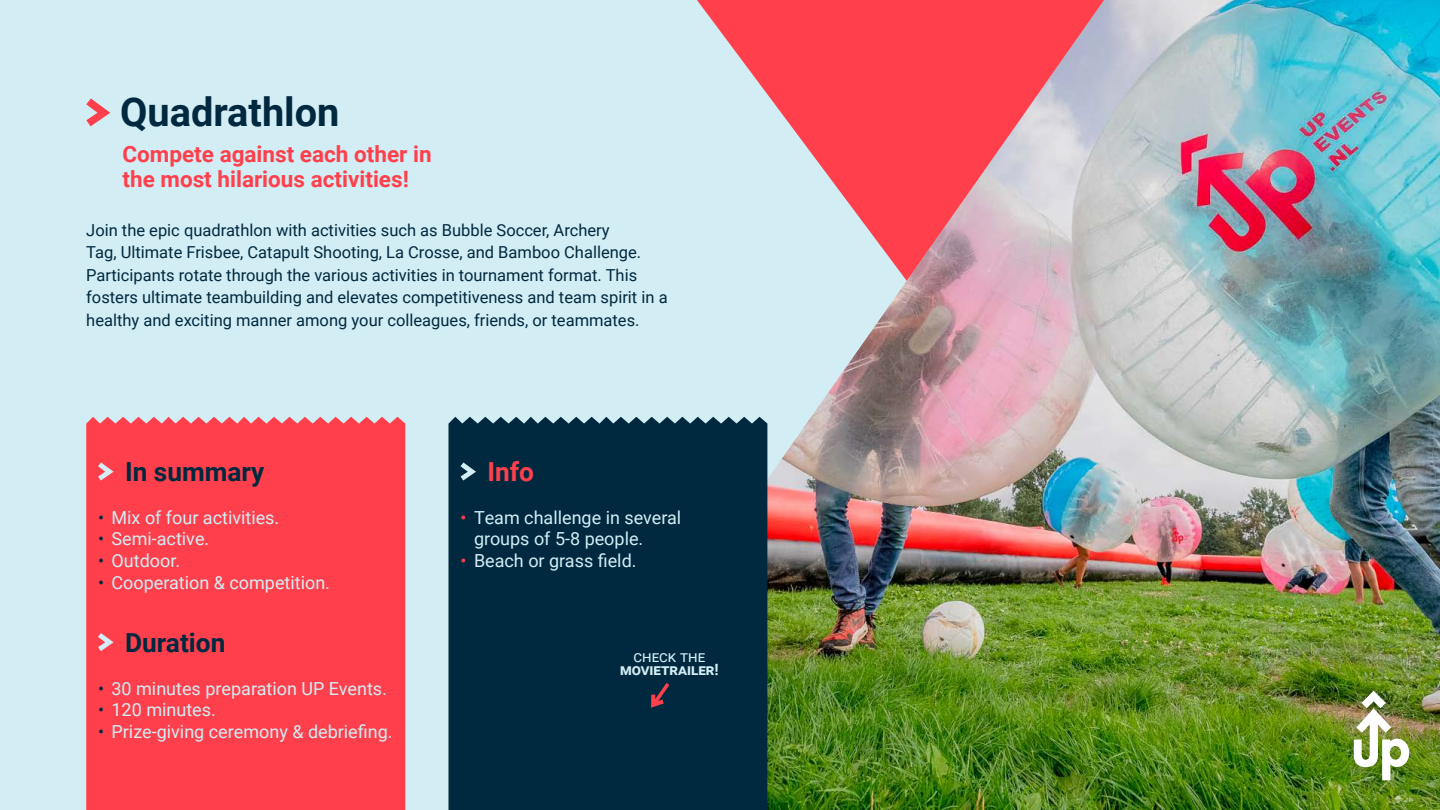
<style>
.page{position:relative;width:1440px;height:810px;background:#fff}
.page>*{position:absolute;margin:0;border:0;box-sizing:border-box;transform-origin:0 0}
.t1{font:700 39.75px "Roboto";color:#00293f}
.t2{font:700 26.25px "Roboto";color:#00293f}
.t3{font:700 26.25px "Roboto";color:#ff404c}
.t4{font:700 22.5px/24.8px "Roboto";color:#ff404c}
.t5{font:18px/21.6px "Roboto";color:#d3edf4}
.t6{font:16.5px/22.5px "Roboto";color:#00293f}
.t7{font:700 15.52px "Roboto";color:#d3edf4}
.t8{font:15.52px "Roboto";color:#d3edf4}
.s1{color:#00293f}
.s2{color:#ff404c}
</style>
<div class="page">
<img style="left:1104px;top:0;width:336px;height:810px">
<img style="left:0;top:0;width:1104px;height:810px">
<div style="left:86px;top:417px;width:319px;height:393px;background:#ff404c"></div>
<div style="left:448px;top:417px;width:319px;height:393px;background:#00293f"></div>
<svg style="left:460px;top:462px;width:16px;height:19px"></svg>
<svg style="left:98px;top:462px;width:16px;height:19px"></svg>
<svg style="left:98px;top:633px;width:16px;height:18px"></svg>
<svg style="left:86px;top:98px;width:24px;height:28px"></svg>
<svg style="left:651px;top:683px;width:18px;height:25px"></svg>
<svg style="left:697px;top:0;width:407px;height:281px;background:#e78c96"></svg>
<img style="left:1354px;top:691px;width:55px;height:89px">
<h1 class="t1" style="left:120px;top:84px;width:221px">Quadrathlon</h1>
<h3 class="t4" style="left:123px;top:141px;width:311px">Compete against each other in the most hilarious activities!</h3>
<p class="t6" style="left:86px;top:218px;width:583px">Join the epic quadrathlon with activities such as Bubble Soccer, Archery<br>Tag, Ultimate Frisbee, Catapult Shooting, La Crosse, and Bamboo Challenge.<br>Participants rotate through the various activities in tournament format. This fosters ultimate teambuilding and elevates competitiveness and team spirit in a healthy and exciting manner among your colleagues, friends, or teammates.</p>
<h2 class="t2" style="left:125px;top:453px;width:141px">In summary</h2>
<p class="t5" style="left:98px;top:506px;width:183px"><span class="s1">•</span> Mix of four activities.</p>
<p class="t5" style="left:98px;top:527px;width:113px"><span class="s1">•</span> Semi-active.</p>
<p class="t5" style="left:98px;top:549px;width:84px"><span class="s1">•</span> Outdoor.</p>
<p class="t5" style="left:98px;top:571px;width:234px"><span class="s1">•</span> Cooperation &amp; competition.</p>
<h2 class="t2" style="left:125px;top:624px;width:102px">Duration</h2>
<p class="t5" style="left:98px;top:677px;width:290px"><span class="s1">•</span> 30 minutes preparation UP Events.</p>
<p class="t5" style="left:98px;top:698px;width:119px"><span class="s1">•</span> 120 minutes.</p>
<p class="t5" style="left:98px;top:720px;width:296px"><span class="s1">•</span> Prize-giving ceremony &amp; debriefing.</p>
<h2 class="t3" style="left:487px;top:453px;width:48px">Info</h2>
<p class="t5" style="left:474px;top:506px;width:209px;text-indent:-14px"><span class="s2">•</span> Team challenge in several groups of 5-8 people.</p>
<p class="t5" style="left:460px;top:549px;width:178px"><span class="s2">•</span> Beach or grass field.</p>
<p class="t8" style="left:634px;top:646px;width:73px">check the</p>
<p class="t7" style="left:620px;top:659px;width:100px">movietrailer!</p>
</div>
